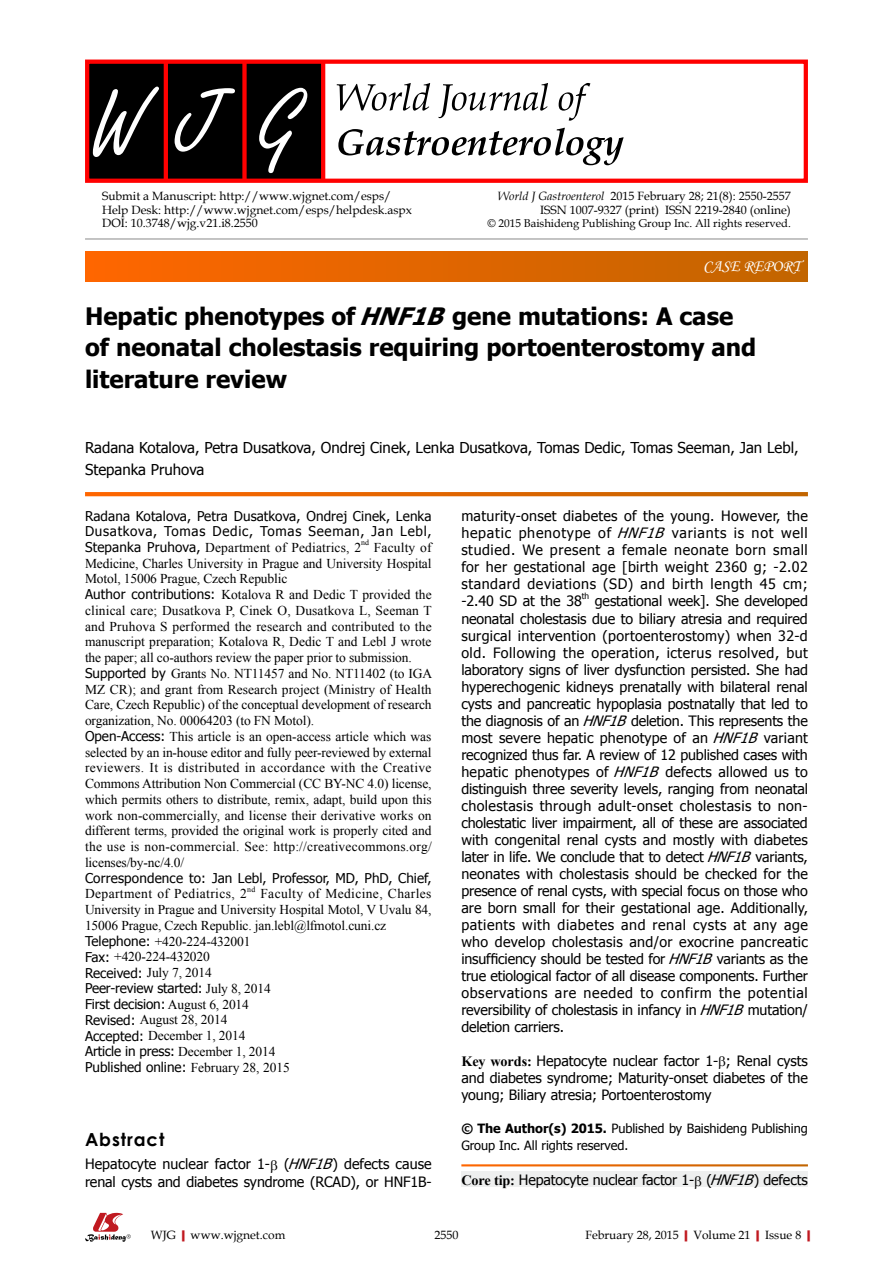
<style>
.page{position:relative;width:893px;height:1263px;background:#fff}
.page>*{position:absolute;margin:0;border:0;box-sizing:border-box;transform-origin:0 0}
.t1{font:700 24px/31.5px "Tahoma";color:#000}
.t2{font:700 18px "Century Gothic";letter-spacing:.05em;color:#000}
.t3{font:16.5px "Monotype Corsiva";color:#fff}
.t4{font:15px/22.5px "Tahoma";color:#000}
.t5{font:14.25px/17.1px "Tahoma";letter-spacing:-.005em;color:#000;text-align:justify}
.t6{font:13.5px/15.8px "Times New Roman";letter-spacing:-.01em;color:#000}
.t7{font:13.5px/15.6px "Tahoma";letter-spacing:.055em;color:#000;text-align:justify}
.t8{font:12.75px/17.1px "Tahoma";letter-spacing:-.005em;color:#000}
.t9{font:12px/13.5px "Book Antiqua";color:#000}
.t10{font:11.25px "Book Antiqua";color:#000}
.t11{font:8.25px "Tahoma";color:#000}
.t12{font:7.8px "Times New Roman";color:#000}
.s1{font-style:italic}
.s2{font-family:"Times New Roman"}
.s3{font-family:"Tahoma"}
.s4{font-family:"Times New Roman";font-weight:700}
.s5{font-weight:700}
.s6{font-weight:700;color:#c01920}
</style>
<div class="page">
<div style="left:85px;top:252px;width:723px;height:29px;background:linear-gradient(to right,#f60,#c16500)"></div>
<hr style="left:85px;top:239px;width:723px;height:1px;background:#898989">
<div style="left:87px;top:61px;width:236px;height:121px;background:#000"></div>
<hr style="left:164px;top:61px;width:4px;height:121px;background:#f00">
<div style="left:242px;top:61px;width:5px;height:121px;background:#f00"></div>
<hr style="left:321px;top:61px;width:4px;height:121px;background:#f00">
<div style="left:85px;top:60px;width:723px;height:123px;border:4px solid #f00"></div>
<svg style="left:259px;top:88px;width:48px;height:85px"></svg>
<svg style="left:175px;top:88px;width:60px;height:64px"></svg>
<svg style="left:93px;top:87px;width:66px;height:70px"></svg>
<svg style="left:337px;top:83px;width:253px;height:38px"></svg>
<svg style="left:338px;top:128px;width:286px;height:37px"></svg>
<svg style="left:85px;top:492px;width:723px;height:4px;background:#e06703"></svg>
<svg style="left:85px;top:1213px;width:46px;height:29px"></svg>
<div style="left:461px;top:1171px;width:347px;height:16px;background:#eeefef"></div>
<p class="t9" style="left:102px;top:189px;width:311px">Submit a Manuscript: http://www.wjgnet.com/esps/<br>Help Desk: http://www.wjgnet.com/esps/helpdesk.aspx<br>DOI: 10.3748/wjg.v21.i8.2550</p>
<p class="t9" style="left:498px;top:189px;width:295px;text-align:right"><span class="s1">World J Gastroenterol</span> 2015 February 28; 21(8): 2550-2557<br>ISSN 1007-9327 (print) ISSN 2219-2840 (online)</p>
<p class="t10" style="left:487px;top:215px;width:305px">© 2015 Baishideng Publishing Group Inc. All rights reserved.</p>
<p class="t3" style="left:703px;top:256px;width:99px">CASE REPORT</p>
<p class="t1" style="left:85px;top:298px;width:673px">Hepatic phenotypes of <span class="s1">HNF1B</span> gene mutations: A case of neonatal cholestasis requiring portoenterostomy and literature review</p>
<p class="t4" style="left:85px;top:435px;width:715px">Radana Kotalova, Petra Dusatkova, Ondrej Cinek, Lenka Dusatkova, Tomas Dedic, Tomas Seeman, Jan Lebl,<br>Stepanka Pruhova</p>
<p class="t7" style="left:85px;top:507px;width:348px">Radana Kotalova, Petra Dusatkova, Ondrej Cinek, Lenka Dusatkova, Tomas Dedic, Tomas Seeman, Jan Lebl, Stepanka Pruhova, <span class="s2">Department of Pediatrics, 2</span></p>
<p class="t5" style="left:461px;top:507px;width:348px">maturity-onset diabetes of the young. However, the hepatic phenotype of <span class="s1">HNF1B</span> variants is not well studied. We present a female neonate born small for her gestational age [birth weight 2360 g; -2.02 standard deviations (SD) and birth length 45 cm; -2.40 SD at the 38</p>
<p class="t12" style="left:361px;top:537px;width:9px">nd</p>
<p class="t6" style="left:85px;top:539px;width:349px;text-indent:289px">Faculty of Medicine, Charles University in Prague and University Hospital Motol, 15006 Prague, Czech Republic<br><span class="s3">Author contributions:</span> Kotalova R and Dedic T provided the clinical care; Dusatkova P, Cinek O, Dusatkova L, Seeman T and Pruhova S performed the research and contributed to the manuscript preparation; Kotalova R, Dedic T and Lebl J wrote the paper; all co-authors review the paper prior to submission.<br><span class="s3">Supported by</span> Grants No. NT11457 and No. NT11402 (to IGA MZ CR); and grant from research project (Ministry of Health Care, Czech Republic) of the conceptual development of research organization, No. 00064203 (to FN Motol).<br><span class="s3">Open-Access:</span> This article is an open-access article which was selected by an in-house editor and fully peer-reviewed by external reviewers. It is distributed in accordance with the Creative Commons Attribution Non Commercial (CC BY-NC 4.0) license, which permits others to distribute, remix, adapt, build upon this work non-commercially, and license their derivative works on different terms, provided the original work is properly cited and the use is non-commercial. See: http://creativecommons.org/ licenses/by-nc/4.0/<br><span class="s3">Correspondence to: Jan Lebl, Professor, MD, PhD, Chief, </span>Department of Pediatrics, 2</p>
<p class="t11" style="left:582px;top:591px;width:9px">th</p>
<p class="t5" style="left:461px;top:592px;width:348px;text-indent:133px">gestational week]. She developed neonatal cholestasis due to biliary atresia and required surgical intervention (portoenterostomy) when 32-d old. Following the operation, icterus resolved, but laboratory signs of liver dysfunction persisted. She had hyperechogenic kidneys prenatally with bilateral renal cysts and pancreatic hypoplasia postnatally that led to the diagnosis of an <span class="s1">HNF1B</span> deletion. This represents the most severe hepatic phenotype of an <span class="s1">HNF1B</span> variant recognized thus far. A review of 12 published cases with hepatic phenotypes of <span class="s1">HNF1B</span> defects allowed us to distinguish three severity levels, ranging from neonatal cholestasis through adult-onset cholestasis to non&shy;cholestatic liver impairment, all of these are associated with congenital renal cysts and mostly with diabetes later in life. We conclude that to detect <span class="s1">HNF1B</span> variants, neonates with cholestasis should be checked for the presence of renal cysts, with special focus on those who are born small for their gestational age. Additionally, patients with diabetes and renal cysts at any age who develop cholestasis and/or exocrine pancreatic insufficiency should be tested for <span class="s1">HNF1B</span> variants as the true etiological factor of all disease components. Further observations are needed to confirm the potential reversibility of cholestasis in infancy in <span class="s1">HNF1B</span> mutation/ deletion carriers.</p>
<p class="t5" style="left:461px;top:1052px;width:348px"><span class="s4">Key words:</span> Hepatocyte nuclear factor 1- ; renal cysts and diabetes syndrome; Maturity-onset diabetes of the young; Biliary atresia; Portoenterostomy</p>
<p class="t8" style="left:461px;top:1119px;width:348px"><span class="s5">© The Author(s) 2015.</span> Published by Baishideng Publishing<br>Group Inc. All rights reserved.</p>
<p class="t5" style="left:461px;top:1171px;width:348px"><span class="s4">Core tip:</span> Hepatocyte nuclear factor 1- (<span class="s1">HNF1B</span>) defects</p>
<p class="t12" style="left:247px;top:884px;width:10px">nd</p>
<p class="t6" style="left:85px;top:886px;width:348px;text-indent:175px">Faculty of Medicine, Charles University in Prague and University Hospital Motol, V Uvalu 84, 15006 Prague, Czech Republic. jan.lebl@lfmotol.cuni.cz <span class="s3">Telephone:</span> +420-224-432001<br><span class="s3">Fax:</span> +420-224-432020<br><span class="s3">Received:</span> July 7, 2014<br><span class="s3">Peer-review started:</span> July 8, 2014<br><span class="s3">First decision:</span> August 6, 2014<br><span class="s3">Revised:</span> August 28, 2014<br><span class="s3">Accepted:</span> December 1, 2014<br><span class="s3">Article in press:</span> December 1, 2014<br><span class="s3">Published online:</span> February 28, 2015</p>
<p class="t2" style="left:85px;top:1125px;width:81px">Abstract</p>
<p class="t5" style="left:85px;top:1155px;width:348px">Hepatocyte nuclear factor 1- (<span class="s1">HNF1B</span>) defects cause renal cysts and diabetes syn-drome (RCAD), or HNF1B-</p>
<p class="t9" style="left:151px;top:1227px;width:136px">WJG<span class="s6">|</span>www.wjgnet.com</p>
<p class="t9" style="left:434px;top:1227px;width:25px">2550</p>
<p class="t9" style="left:585px;top:1227px;width:232px">February 28, 2015<span class="s6">|</span>Volume 21<span class="s6">|</span>Issue 8<span class="s6">|</span></p>
</div>
